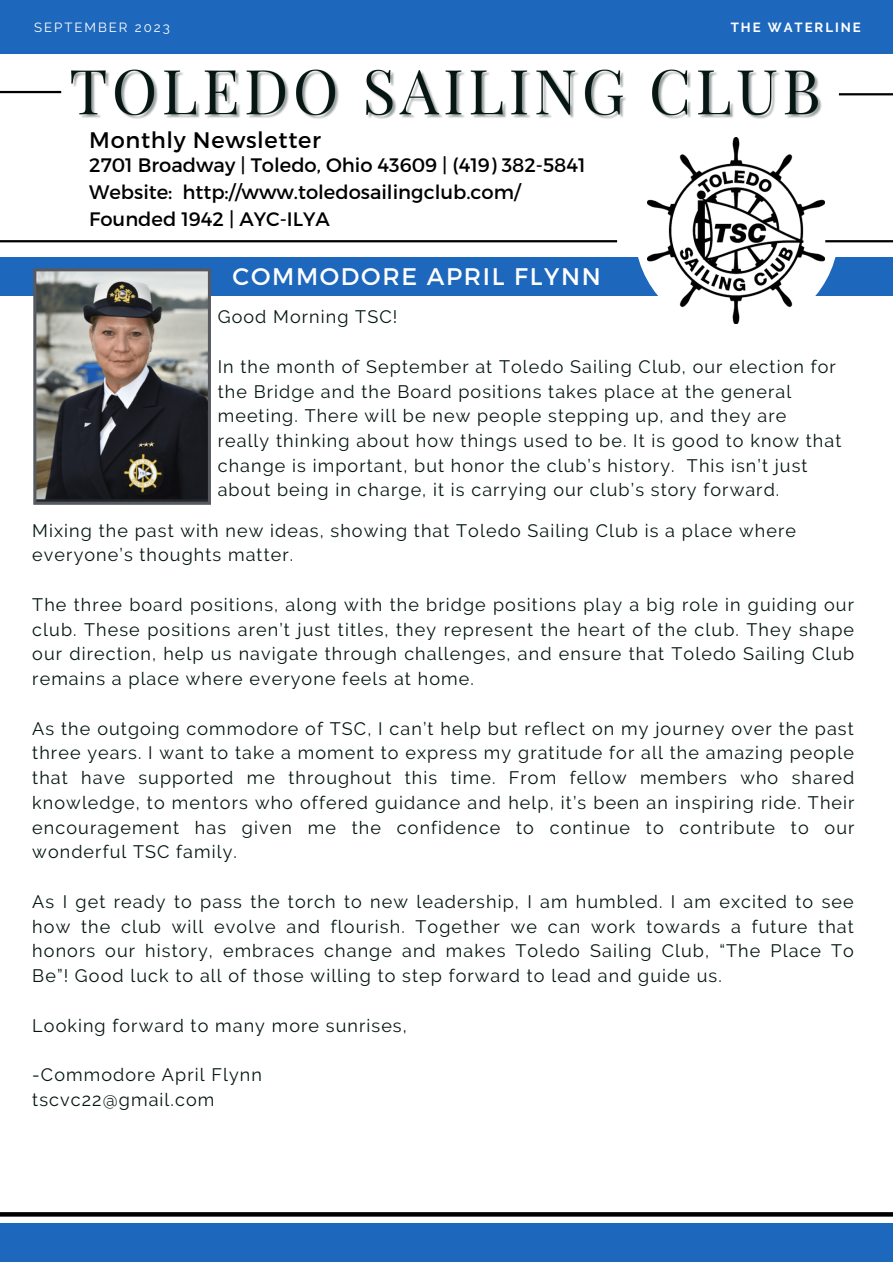
<style>
.page{position:relative;width:893px;height:1264px;background:#fff}
.page>*{position:absolute;margin:0;border:0;box-sizing:border-box;transform-origin:0 0}
.t1{font:24px "Montserrat";letter-spacing:.07em;color:#fff}
.t2{font:22.5px "Montserrat";letter-spacing:.03em;color:#000}
.t3{font:19.5px "Montserrat";color:#000}
.t4{font:18px/24.8px "Raleway";letter-spacing:.06em;color:#051613;text-align:justify}
.t5{font:13.2px "Raleway";letter-spacing:.15em;color:#fff}
.t6{font:700 13.2px "Raleway";letter-spacing:.15em;color:#fff}
</style>
<div class="page">
<div style="left:0;top:1223px;width:892px;height:38px;background:#1d67bd"></div>
<img style="left:68px;top:53px;width:763px;height:66px">
<div style="left:0;top:257px;width:892px;height:38px;background:#1d67bd"></div>
<hr style="left:0;top:240px;width:617px;height:2px;background:#000">
<div style="left:634px;top:129px;width:204px;height:204px;background:#fff;border-radius:50%"></div>
<img style="left:647px;top:137px;width:177px;height:187px">
<div style="left:0;top:0;width:892px;height:53px;background:#1d67bd"></div>
<svg style="left:33px;top:268px;width:178px;height:237px;background:#686765"></svg>
<hr style="left:0;top:91px;width:61px;height:2px;background:#000">
<hr style="left:838px;top:93px;width:54px;height:2px;background:#000">
<svg style="left:0;top:1212px;width:892px;height:4px;background:#090909"></svg>
<hr style="left:825px;top:240px;width:67px;height:2px;background:#000">
<p class="t5" style="left:34px;top:19px;width:137px">SEPTEMBER 2023</p>
<p class="t6" style="left:730px;top:20px;width:132px">THE WATERLINE</p>
<p class="t2" style="left:89px;top:125px;width:233px">Monthly Newsletter</p>
<p class="t3" style="left:89px;top:153px;width:498px">2701 Broadway | Toledo, Ohio 43609 | (419) 382-5841</p>
<p class="t3" style="left:89px;top:180px;width:433px">Website: http://www.toledosailingclub.com/</p>
<p class="t3" style="left:89px;top:207px;width:242px">Founded 1942 | AYC-ILYA</p>
<p class="t1" style="left:232px;top:260px;width:369px">COMMODORE APRIL FLYNN</p>
<p class="t4" style="left:218px;top:304px;width:181px">Good Morning TSC!</p>
<p class="t4" style="left:218px;top:354px;width:619px;text-align:left">In the month of September at Toledo Sailing Club, our election for the Bridge and the Board positions takes place at the general meeting. There will be new people stepping up, and they are</p>
<p class="t4" style="left:218px;top:428px;width:625px;text-align:left">really thinking about how things used to be. It is good to know that change is important, but honor the club’s history. This isn’t just about being in charge, it is carrying our club’s story forward.</p>
<p class="t4" style="left:32px;top:518px;width:765px">Mixing the past with new ideas, showing that Toledo Sailing Club is a place where</p>
<p class="t4" style="left:32px;top:542px;width:262px">everyone’s thoughts matter.</p>
<p class="t4" style="left:32px;top:592px;width:823px">The three board positions, along with the bridge positions play a big role in guiding our club. These positions aren’t just titles, they represent the heart of the club. They shape our direction, help us navigate through challenges, and ensure that Toledo Sailing Club remains a place where everyone feels at home.</p>
<p class="t4" style="left:32px;top:716px;width:823px">As the outgoing commodore of TSC, I can’t help but reflect on my journey over the past three years. I want to take a moment to express my gratitude for all the amazing people that have supported me throughout this time. From fellow members who shared knowledge, to mentors who offered guidance and help, it’s been an inspiring ride. Their encouragement has given me the confidence to continue to contribute to our wonderful TSC family.</p>
<p class="t4" style="left:32px;top:889px;width:823px">As I get ready to pass the torch to new leadership, I am humbled. I am excited to see how the club will evolve and flourish. Together we can work towards a future that honors our history, embraces change and makes Toledo Sailing Club, “The Place To Be”! Good luck to all of those willing to step forward to lead and guide us.</p>
<p class="t4" style="left:32px;top:1012px;width:376px">Looking forward to many more sunrises,</p>
<p class="t4" style="left:32px;top:1062px;width:231px">-Commodore April Flynn</p>
<p class="t4" style="left:32px;top:1087px;width:183px">tscvc22@gmail.com</p>
</div>
